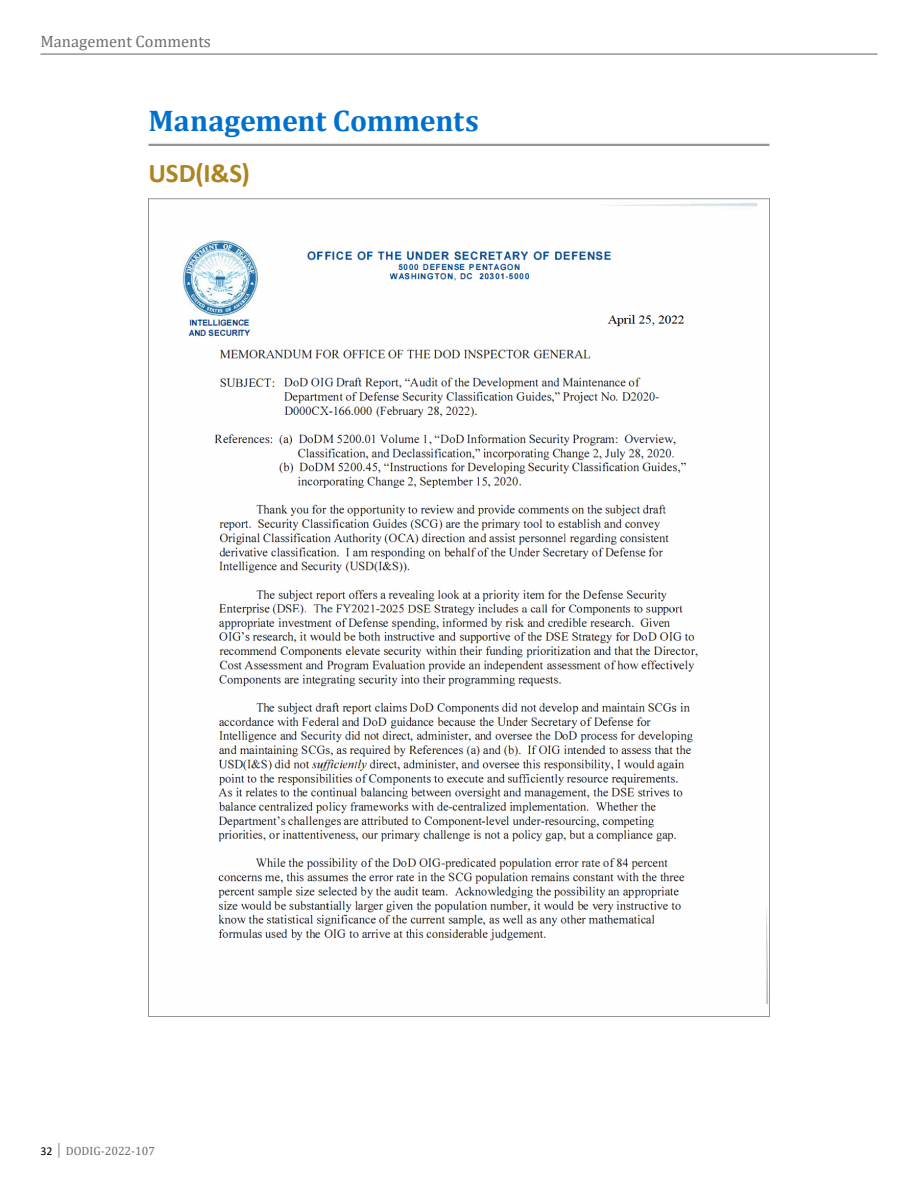
<style>
.page{position:relative;width:918px;height:1188px;background:#fff}
.page>*{position:absolute;margin:0;border:0;box-sizing:border-box;transform-origin:0 0}
.Heading_1{font:700 30px "Cambria";letter-spacing:-.005em;color:#0070ce}
.Heading_2{font:700 27px "Calibri";color:#ad8421}
.t1{font:16.5px "Cambria";color:#6d6e71}
.t2{font:12px "Cambria";color:#6d6e71}
.s1{font-family:"Calibri";color:#000}
</style>
<div class="page">
<hr style="left:40px;top:53px;width:838px;height:2px;background:#939598">
<hr style="left:148px;top:144px;width:622px;height:2px;background:#939598">
<img style="left:182px;top:203px;width:586px;height:801px">
<p class="t1" style="left:40px;top:31px;width:172px">Management Comments</p>
<p class="Heading_1" style="left:148px;top:100px;width:332px">Management Comments</p>
<p class="Heading_2" style="left:148px;top:154px;width:103px">USD(I&amp;S)</p>
<p class="t2" style="left:40px;top:1143px;width:116px"><span class="s1">32</span> │ DODIG-2022-107</p>
</div>
